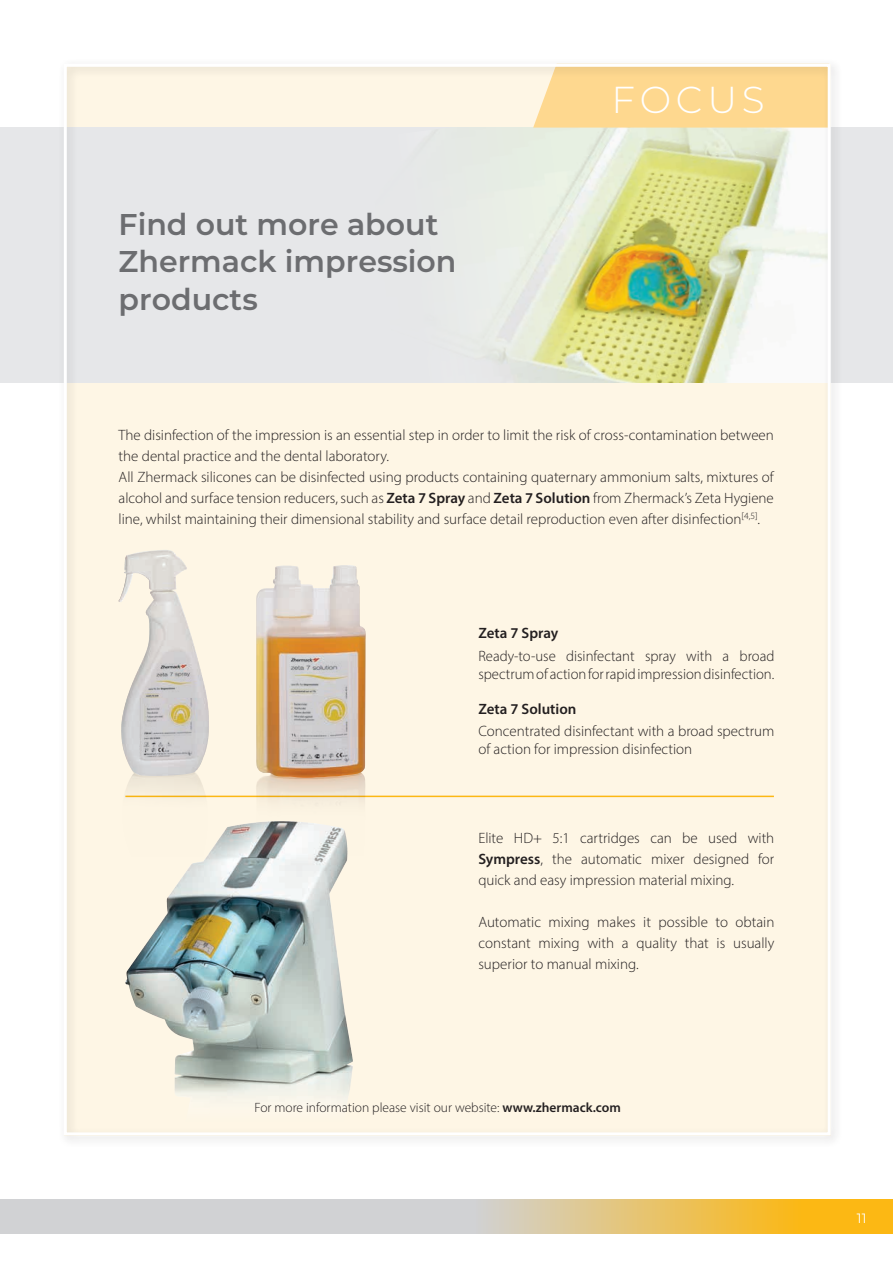
<style>
.page{position:relative;width:893px;height:1263px;background:#fff}
.page>*{position:absolute;margin:0;border:0;box-sizing:border-box;transform-origin:0 0}
.page_title{font:100 37.5px "Montserrat";letter-spacing:.125em;color:#fff}
.page_title-2{font:100 30px/37.5px "Montserrat";color:#6c6d70}
.text{font:300 15px/21px "Myriad Pro";color:#231f20;text-align:justify}
.h3_white{font:300 15px/18px "Myriad Pro";color:#231f20}
.h3_white-2{font:600 15px "Myriad Pro";color:#231f20}
.h3_white-3{font:300 13.5px "Myriad Pro";color:#231f20}
.t1{font:100 13.5px "Montserrat";color:#fff}
.s1{font-weight:600}
</style>
<div class="page">
<div style="left:0;top:128px;width:893px;height:255px;background:#e6e7e9"></div>
<div style="left:58px;top:58px;width:785px;height:1090px;background:#231f20;opacity:.2"></div>
<img style="left:219px;top:821px;width:37px;height:17px">
<img style="left:118px;top:550px;width:46px;height:52px">
<img style="left:256px;top:778px;width:110px;height:79px">
<img style="left:255px;top:565px;width:111px;height:213px">
<div style="left:831px;top:1199px;width:62px;height:34px;background:#fcb814"></div>
<svg style="left:0;top:1199px;width:829px;height:34px;fill:#d1d2d4"></svg>
<p class="page_title-2" style="left:119px;top:204px;width:339px">Find out more about<br>Zhermack impression products</p>
<p class="page_title" style="left:611px;top:74px;width:155px">FOCUS</p>
<p class="text" style="left:119px;top:425px;width:657px">The disinfection of the impression is an essential step in order to limit the risk of cross-contamination between the dental practice and the dental laboratory.</p>
<p class="text" style="left:119px;top:467px;width:657px">All Zhermack silicones can be disinfected using products containing quaternary ammonium salts, mixtures of alcohol and surface tension reducers, such as <span class="s1">Zeta 7 Spray</span> and <span class="s1">Zeta 7 Solution</span> from Zhermack’s Zeta Hygiene line, whilst maintaining their dimensional stability and surface detail reproduction even after disinfection<sup>[4,5]</sup>.</p>
<p class="h3_white-2" style="left:478px;top:624px;width:81px">Zeta 7 Spray</p>
<p class="h3_white" style="left:478px;top:647px;width:297px">Ready-to-use disinfectant spray with a broad spectrum of action for rapid impression disinfection.</p>
<p class="h3_white-2" style="left:478px;top:699px;width:100px">Zeta 7 Solution</p>
<p class="h3_white" style="left:478px;top:722px;width:297px">Concentrated disinfectant with a broad spectrum of action for impression disinfection</p>
<p class="text" style="left:478px;top:827px;width:297px">Elite HD+ 5:1 cartridges can be used with <span class="s1">Sympress</span>, the automatic mixer designed for quick and easy impression material mixing.</p>
<p class="text" style="left:478px;top:911px;width:298px">Automatic mixing makes it possible to obtain constant mixing with a quality that is usually superior to manual mixing.</p>
<p class="h3_white-3" style="left:255px;top:1099px;width:368px">For more information please visit our website: <span class="s1">www.zhermack.com</span></p>
<p class="t1" style="left:857px;top:1209px;width:11px">11</p>
</div>
